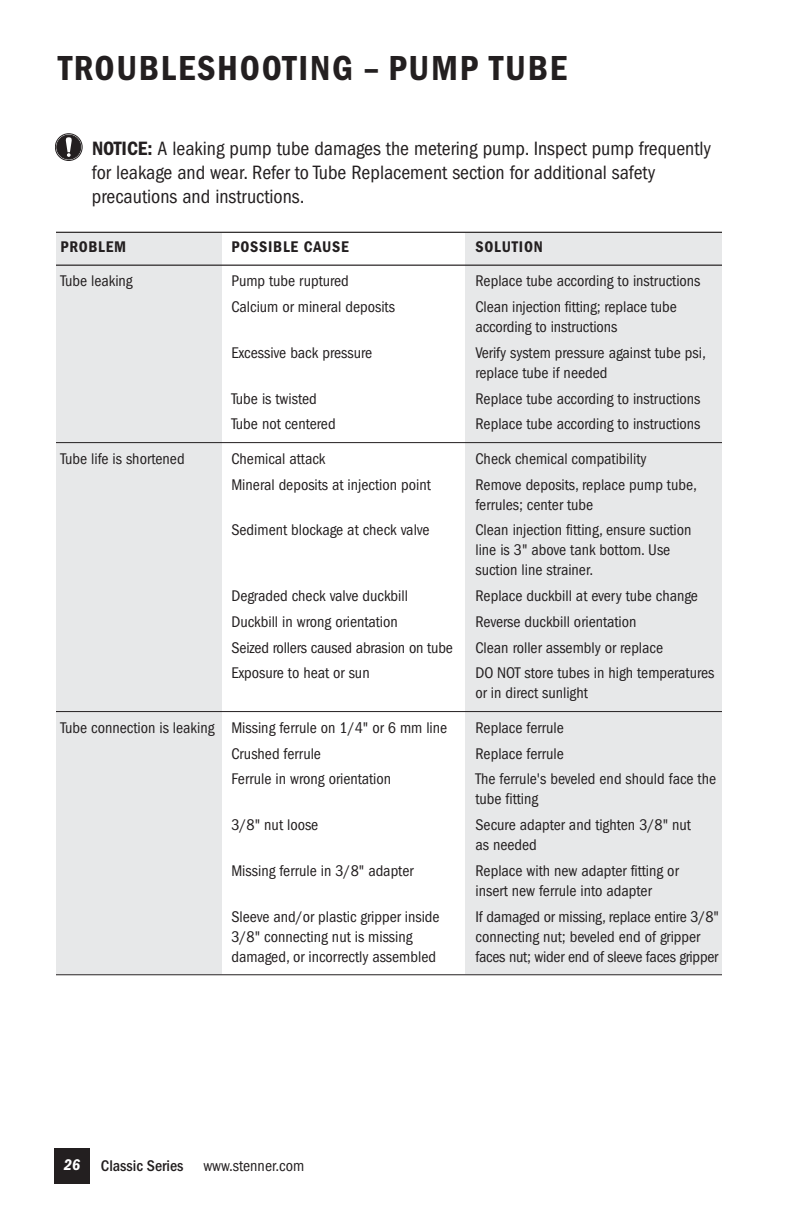
<style>
.page{position:relative;width:792px;height:1224px;background:#fff}
.page>*{position:absolute;margin:0;border:0;box-sizing:border-box;transform-origin:0 0}
.t1{font:600 condensed 36px "Franklin Gothic";letter-spacing:.05em;color:#231f20}
.t2{font:condensed 20px/24px "Franklin Gothic";color:#231f20}
.t3{font:condensed 16px/20px "Franklin Gothic";color:#231f20}
.t4{font:600 condensed 16px "Franklin Gothic";letter-spacing:.05em;color:#231f20}
.t5{font:italic 600 condensed 16px "Franklin Gothic";color:#fff}
.s1{font-weight:600}
.s2{font-weight:500}
</style>
<div class="page">
<div style="left:54px;top:1148px;width:36px;height:36px;background:#231f20"></div>
<div style="left:465px;top:233px;width:257px;height:741px;background:#e7e8e9"></div>
<div style="left:56px;top:233px;width:165px;height:741px;background:#e7e8e9"></div>
<svg style="left:55px;top:134px;width:27px;height:26px"></svg>
<div style="left:55px;top:134px;width:27px;height:27px;border:1px solid #231f20;border-radius:50%"></div>
<div style="left:57px;top:135px;width:24px;height:24px;background:#231f20;border-radius:50%"></div>
<div style="left:57px;top:135px;width:24px;height:24px;border:1px solid #231f20;border-radius:50%"></div>
<svg style="left:65px;top:137px;width:7px;height:20px"></svg>
<hr style="left:56px;top:232px;width:666px;height:1px;background:#231f20">
<hr style="left:56px;top:265px;width:666px;height:1px;background:#231f20">
<hr style="left:56px;top:442px;width:666px;height:1px;background:#231f20">
<hr style="left:56px;top:711px;width:666px;height:1px;background:#231f20">
<hr style="left:56px;top:974px;width:666px;height:1px;background:#231f20">
<h1 class="t1" style="left:58px;top:56px;width:510px">TROUBLESHOOTING – PUMP TUBE</h1>
<p class="t2" style="left:92px;top:138px;width:621px"><span class="s1">NOTICE:</span> A leaking pump tube damages the metering pump. Inspect pump frequently for leakage and wear. Refer to Tube Replacement section for additional safety precautions and instructions.</p>
<p class="t4" style="left:61px;top:241px;width:67px">PROBLEM</p>
<p class="t4" style="left:231px;top:241px;width:119px">POSSIBLE CAUSE</p>
<p class="t4" style="left:475px;top:241px;width:69px">SOLUTION</p>
<p class="t3" style="left:61px;top:272px;width:74px">Tube leaking</p>
<p class="t3" style="left:231px;top:272px;width:119px">Pump tube ruptured</p>
<p class="t3" style="left:475px;top:272px;width:227px">Replace tube according to instructions</p>
<p class="t3" style="left:231px;top:298px;width:165px">Calcium or mineral deposits</p>
<p class="t3" style="left:475px;top:298px;width:203px">Clean injection fitting; replace tube according to instructions</p>
<p class="t3" style="left:231px;top:344px;width:142px">Excessive back pressure</p>
<p class="t3" style="left:475px;top:344px;width:232px">Verify system pressure against tube psi, replace tube if needed</p>
<p class="t3" style="left:231px;top:390px;width:87px">Tube is twisted</p>
<p class="t3" style="left:475px;top:390px;width:227px">Replace tube according to instructions</p>
<p class="t3" style="left:231px;top:415px;width:106px">Tube not centered</p>
<p class="t3" style="left:475px;top:415px;width:227px">Replace tube according to instructions</p>
<p class="t3" style="left:61px;top:450px;width:126px">Tube life is shortened</p>
<p class="t3" style="left:231px;top:450px;width:96px">Chemical attack</p>
<p class="t3" style="left:475px;top:450px;width:172px">Check chemical compatibility</p>
<p class="t3" style="left:231px;top:476px;width:201px">Mineral deposits at injection point</p>
<p class="t3" style="left:475px;top:476px;width:223px">Remove deposits, replace pump tube, ferrules; center tube</p>
<p class="t3" style="left:231px;top:521px;width:200px">Sediment blockage at check valve</p>
<p class="t3" style="left:475px;top:521px;width:218px">Clean injection fitting, ensure suction line is 3" above tank bottom. Use suction line strainer.</p>
<p class="t3" style="left:231px;top:587px;width:178px">Degraded check valve duckbill</p>
<p class="t3" style="left:475px;top:587px;width:224px">Replace duckbill at every tube change</p>
<p class="t3" style="left:231px;top:613px;width:168px">Duckbill in wrong orientation</p>
<p class="t3" style="left:475px;top:613px;width:163px">Reverse duckbill orientation</p>
<p class="t3" style="left:231px;top:639px;width:223px">Seized rollers caused abrasion on tube</p>
<p class="t3" style="left:475px;top:639px;width:189px">Clean roller assembly or replace</p>
<p class="t3" style="left:231px;top:664px;width:140px">Exposure to heat or sun</p>
<p class="t3" style="left:475px;top:664px;width:241px">DO NOT store tubes in high temperatures or in direct sunlight</p>
<p class="t3" style="left:61px;top:719px;width:388px">Tube connection is leaking Missing ferrule on 1/4" or 6 mm line</p>
<p class="t3" style="left:475px;top:719px;width:90px">Replace ferrule</p>
<p class="t3" style="left:231px;top:745px;width:91px">Crushed ferrule</p>
<p class="t3" style="left:475px;top:745px;width:90px">Replace ferrule</p>
<p class="t3" style="left:231px;top:770px;width:161px">Ferrule in wrong orientation</p>
<p class="t3" style="left:475px;top:770px;width:242px">The ferrule's beveled end should face the tube fitting</p>
<p class="t3" style="left:231px;top:816px;width:88px">3/8" nut loose</p>
<p class="t3" style="left:475px;top:816px;width:217px">Secure adapter and tighten 3/8" nut as needed</p>
<p class="t3" style="left:231px;top:862px;width:184px">Missing ferrule in 3/8" adapter</p>
<p class="t3" style="left:475px;top:862px;width:205px">Replace with new adapter fitting or insert new ferrule into adapter</p>
<p class="t3" style="left:231px;top:908px;width:210px">Sleeve and/or plastic gripper inside</p>
<p class="t3" style="left:475px;top:908px;width:245px">If damaged or missing, replace entire 3/8"</p>
<p class="t3" style="left:231px;top:928px;width:183px">3/8" connecting nut is missing</p>
<p class="t3" style="left:475px;top:928px;width:226px">connecting nut; beveled end of gripper</p>
<p class="t3" style="left:231px;top:948px;width:206px">damaged, or incorrectly assembled</p>
<p class="t3" style="left:475px;top:948px;width:244px">faces nut; wider end of sleeve faces gripper</p>
<p class="t5" style="left:64px;top:1159px;width:18px">26</p>
<p class="t3" style="left:101px;top:1157px;width:205px"><span class="s2">Classic Series</span> www.stenner.com</p>
</div>
